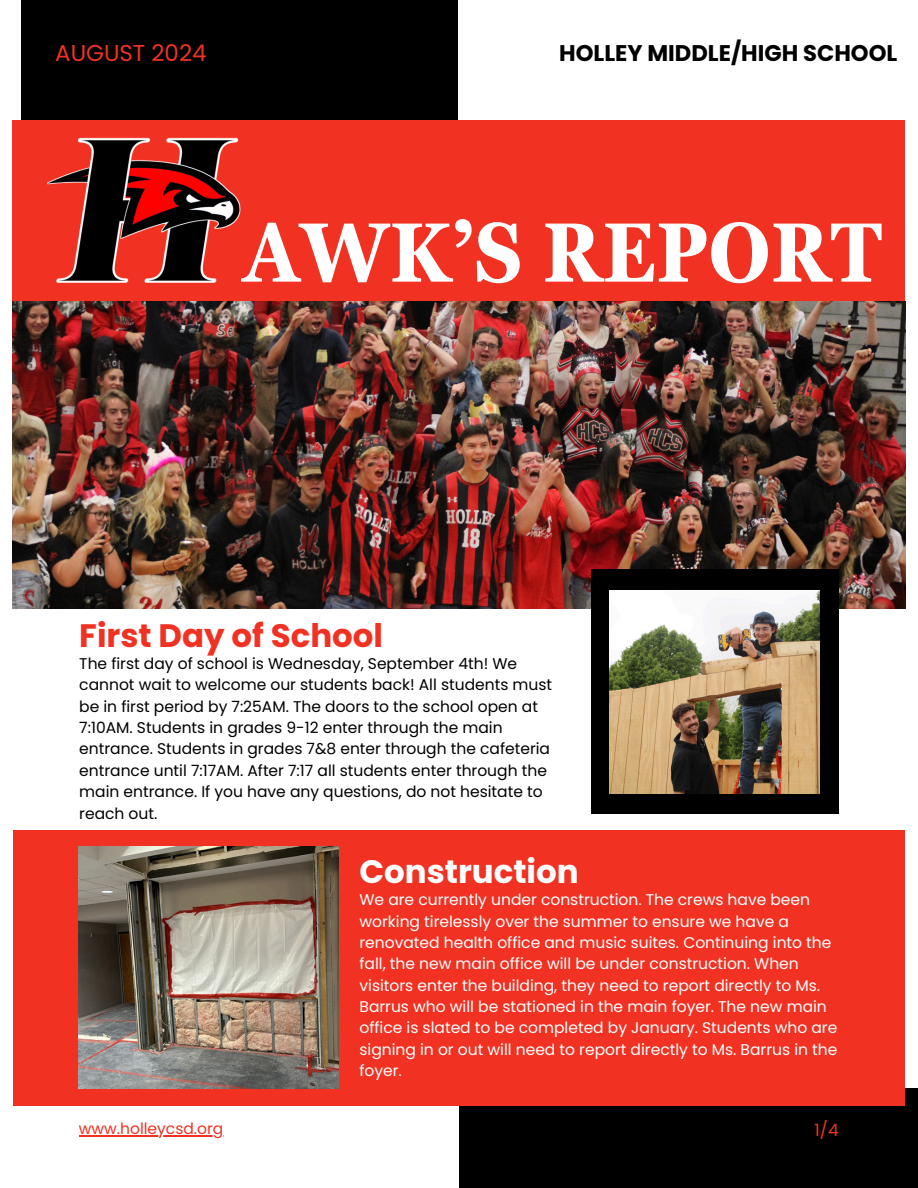
<style>
.page{position:relative;width:918px;height:1188px;background:#fff}
.page>*{position:absolute;margin:0;border:0;box-sizing:border-box;transform-origin:0 0}
.t1{font:700 condensed 83.85px "Georgia Pro";color:#fff}
.t2{font:700 32.4px "Poppins";color:#f13223}
.t3{font:700 32.4px "Poppins";color:#fff}
.t4{font:22.95px "Poppins";color:#f13223}
.t5{font:700 22.65px "Poppins";color:#000}
.t6{font:16.95px "Poppins";color:#f13223}
.t7{font:15.45px/21.3px "Poppins";color:#fff}
.t8{font:15.45px/21.3px "Poppins";color:#000}
.t9{font:15.45px "Poppins";color:#f13223}
</style>
<div class="page">
<div style="left:22px;top:0;width:436px;height:302px;background:#000"></div>
<div style="left:459px;top:1088px;width:459px;height:100px;background:#000"></div>
<div style="left:13px;top:121px;width:892px;height:181px;background:#f13223"></div>
<div style="left:13px;top:831px;width:891px;height:275px;background:#f13223"></div>
<img style="left:13px;top:302px;width:892px;height:306px">
<div style="left:591px;top:569px;width:248px;height:245px;background:#000"></div>
<img style="left:610px;top:591px;width:210px;height:202px">
<img style="left:79px;top:846px;width:260px;height:242px">
<img style="left:42px;top:120px;width:210px;height:193px">
<hr style="left:79px;top:1136px;width:144px;height:1px;background:#f13223">
<p class="t4" style="left:55px;top:37px;width:153px">AUGUST 2024</p>
<p class="t5" style="left:559px;top:38px;width:340px">HOLLEY MIDDLE/HIGH SCHOOL</p>
<p class="t1" style="left:243px;top:205px;width:640px">AWK’S REPORT</p>
<p class="t2" style="left:79px;top:613px;width:305px">First Day of School</p>
<p class="t8" style="left:79px;top:653px;width:474px">The first day of school is Wednesday, September 4th! We cannot wait to welcome our students back! All students must be in first period by 7:25AM. The doors to the school open at 7:10AM. Students in grades 9-12 enter through the main entrance. Students in grades 7&amp;8 enter through the cafeteria entrance until 7:17AM. After 7:17 all students enter through the main entrance. If you have any questions, do not hesitate to reach out.</p>
<h2 class="t3" style="left:360px;top:849px;width:221px">Construction</h2>
<p class="t7" style="left:360px;top:889px;width:479px">We are currently under construction. The crews have been working tirelessly over the summer to ensure we have a renovated health office and music suites. Continuing into the fall, the new main office will be under construction. When visitors enter the building, they need to report directly to Ms.<br>Barrus who will be stationed in the main foyer. The new main office is slated to be completed by January. Students who are signing in or out will need to report directly to Ms. Barrus in the foyer.</p>
<h2 class="t9" style="left:79px;top:1118px;width:146px">www.holleycsd.org</h2>
<p class="t6" style="left:815px;top:1119px;width:26px">1/4</p>
</div>
